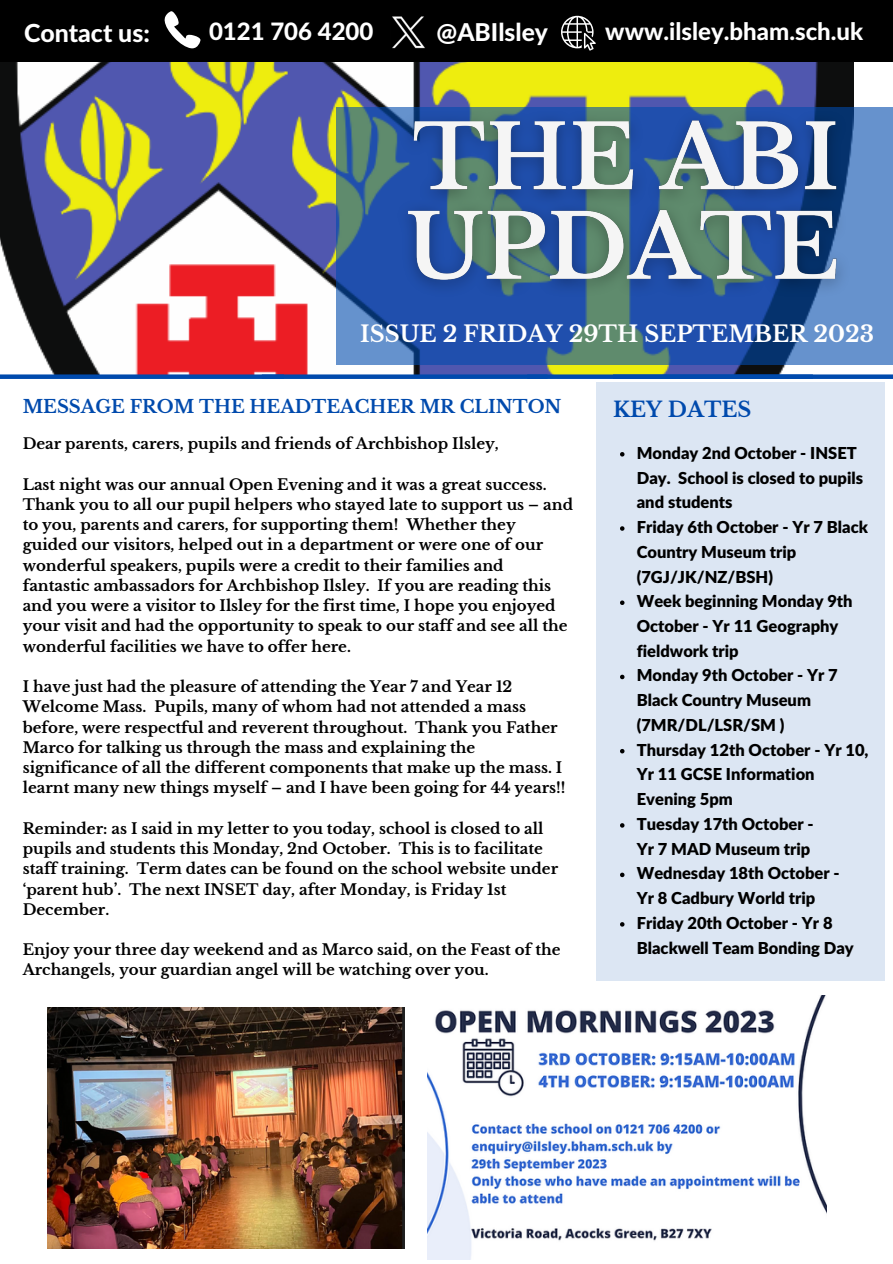
<style>
.page{position:relative;width:893px;height:1264px;background:#fff}
.page>*{position:absolute;margin:0;border:0;box-sizing:border-box;transform-origin:0 0}
.t1{font:800 24.9px "Lato Latin";color:#fff}
.t2{font:800 24.6px "Lato Latin";color:#fff}
.t3{font:800 24px "Lato Latin";color:#fff}
.t4{font:700 22.5px "Libre Baskerville";color:#fff}
.t5{font:700 21px "Libre Baskerville";color:#004aad}
.t6{font:700 18px "Libre Baskerville";color:#004aad}
.t7{font:900 16.5px/24.8px "Lato Latin";color:#000}
.t8{font:700 15px/20.2px "Libre Baskerville";color:#000}
</style>
<div class="page">
<img style="left:0;top:62px;width:853px;height:312px">
<svg style="left:336px;top:107px;width:556px;height:257px;background:#3e6ca7"></svg>
<div style="left:0;top:0;width:892px;height:62px;background:#000"></div>
<svg style="left:164px;top:11px;width:36px;height:37px"></svg>
<svg style="left:561px;top:16px;width:34px;height:35px"></svg>
<img style="left:392px;top:16px;width:33px;height:32px">
<div style="left:0;top:374px;width:284px;height:5px;background:#004aad"></div>
<div style="left:262px;top:374px;width:285px;height:5px;background:#004aad"></div>
<div style="left:527px;top:374px;width:285px;height:5px;background:#004aad"></div>
<div style="left:613px;top:374px;width:279px;height:5px;background:#004aad"></div>
<img style="left:427px;top:995px;width:399px;height:264px">
<div style="left:595px;top:382px;width:289px;height:598px;background:#dce6f3"></div>
<img style="left:48px;top:1007px;width:356px;height:241px">
<img style="left:386px;top:101px;width:474px;height:204px">
<svg style="left:620px;top:452px;width:4px;height:4px"></svg>
<svg style="left:620px;top:526px;width:4px;height:5px"></svg>
<svg style="left:620px;top:600px;width:4px;height:5px"></svg>
<svg style="left:620px;top:674px;width:4px;height:5px"></svg>
<svg style="left:620px;top:749px;width:4px;height:4px"></svg>
<svg style="left:620px;top:823px;width:4px;height:4px"></svg>
<svg style="left:620px;top:872px;width:4px;height:5px"></svg>
<svg style="left:620px;top:922px;width:4px;height:4px"></svg>
<p class="t1" style="left:24px;top:22px;width:127px">Contact us:</p>
<p class="t3" style="left:209px;top:20px;width:166px">0121 706 4200</p>
<p class="t2" style="left:436px;top:21px;width:113px">@ABIlsley</p>
<p class="t3" style="left:605px;top:21px;width:259px">www.ilsley.bham.sch.uk</p>
<p class="t4" style="left:360px;top:320px;width:515px">ISSUE 2 FRIDAY 29TH SEPTEMBER 2023</p>
<p class="t6" style="left:23px;top:395px;width:540px">MESSAGE FROM THE HEADTEACHER MR CLINTON</p>
<p class="t8" style="left:23px;top:434px;width:477px">Dear parents, carers, pupils and friends of Archbishop Ilsley,</p>
<p class="t8" style="left:23px;top:474px;width:552px">Last night was our annual Open Evening and it was a great success.<br>Thank you to all our pupil helpers who stayed late to support us – and to you, parents and carers, for supporting them! Whether they guided our visitors, helped out in a department or were one of our wonderful speakers, pupils were a credit to their families and fantastic ambassadors for Archbishop Ilsley. If you are reading this and you were a visitor to Ilsley for the first time, I hope you enjoyed your visit and had the opportunity to speak to our staff and see all the wonderful facilities we have to offer here.</p>
<p class="t8" style="left:23px;top:676px;width:544px">I have just had the pleasure of attending the Year 7 and Year 12<br>Welcome Mass. Pupils, many of whom had not attended a mass before, were respectful and reverent throughout. Thank you Father Marco for talking us through the mass and explaining the significance of all the different components that make up the mass. I learnt many new things myself – and I have been going for 44 years!!</p>
<p class="t8" style="left:23px;top:818px;width:537px">Reminder: as I said in my letter to you today, school is closed to all pupils and students this Monday, 2nd October. This is to facilitate staff training. Term dates can be found on the school website under ‘parent hub’. The next INSET day, after Monday, is Friday 1st December.</p>
<p class="t8" style="left:23px;top:939px;width:539px">Enjoy your three day weekend and as Marco said, on the Feast of the<br>Archangels, your guardian angel will be watching over you.</p>
<p class="t5" style="left:613px;top:397px;width:140px">KEY DATES</p>
<p class="t7" style="left:636px;top:441px;width:228px">Monday 2nd October - INSET<br>Day. School is closed to pupils and students</p>
<p class="t7" style="left:636px;top:515px;width:233px">Friday 6th October - Yr 7 Black<br>Country Museum trip (7GJ/JK/NZ/BSH)</p>
<p class="t7" style="left:636px;top:590px;width:217px">Week beginning Monday 9th<br>October - Yr 11 Geography fieldwork trip</p>
<p class="t7" style="left:636px;top:664px;width:202px">Monday 9th October - Yr 7<br>Black Country Museum (7MR/DL/LSR/SM )</p>
<p class="t7" style="left:636px;top:738px;width:233px">Thursday 12th October - Yr 10,<br>Yr 11 GCSE Information<br>Evening 5pm</p>
<p class="t7" style="left:636px;top:812px;width:178px">Tuesday 17th October -<br>Yr 7 MAD Museum trip</p>
<p class="t7" style="left:636px;top:862px;width:204px">Wednesday 18th October -<br>Yr 8 Cadbury World trip</p>
<p class="t7" style="left:636px;top:911px;width:218px">Friday 20th October - Yr 8<br>Blackwell Team Bonding Day</p>
</div>
